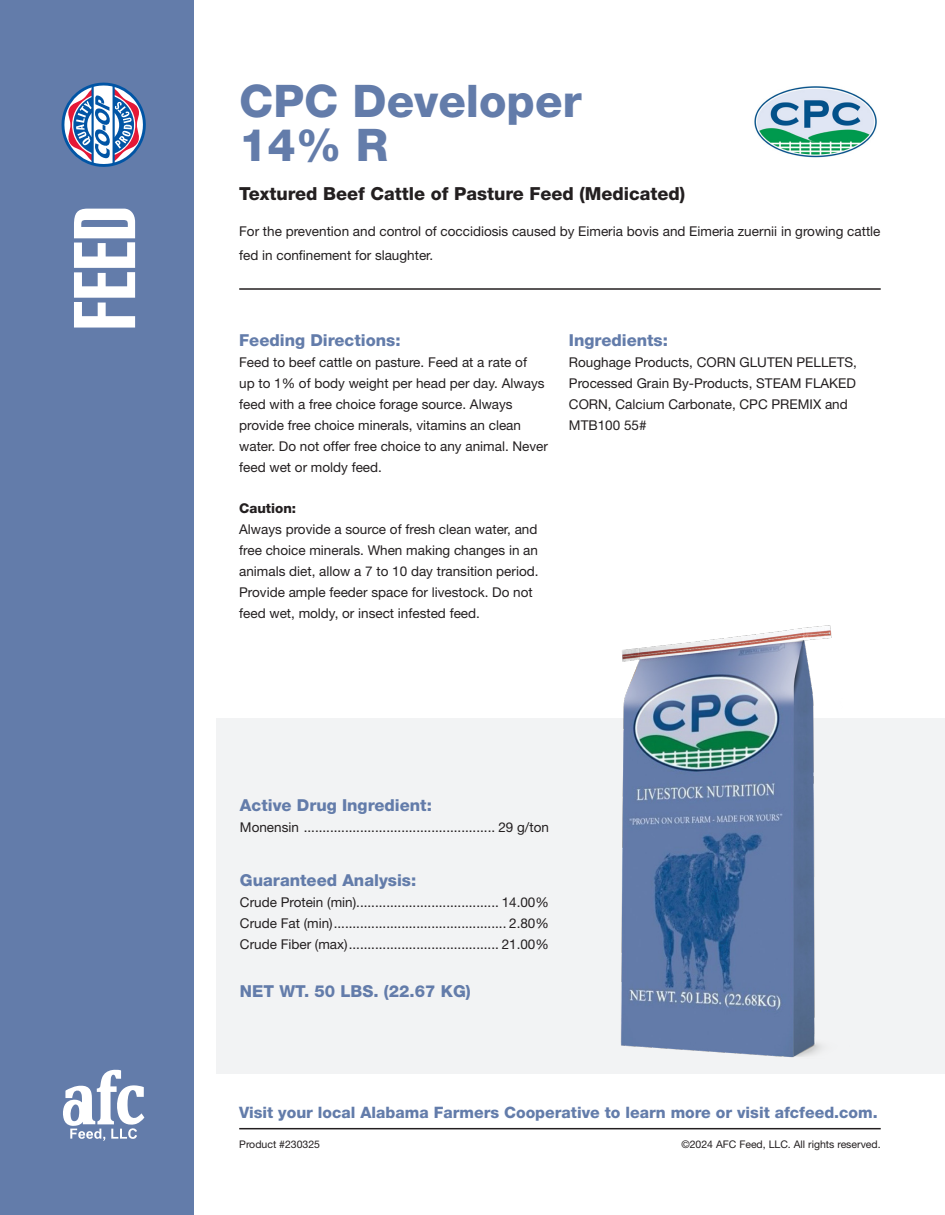
<style>
.page{position:relative;width:945px;height:1215px;background:#fff}
.page>*{position:absolute;margin:0;border:0;box-sizing:border-box;transform-origin:0 0}
.t1{font:800 45px/43.5px "Helvetica Neue";color:#637caa}
.t2{font:800 18px "Helvetica Neue";color:#231f20}
.t3{font:800 16.5px "Helvetica Neue";color:#637caa}
.t4{font:800 15.75px "Helvetica Neue";color:#637caa}
.t5{font:13.5px/21px "Helvetica Neue";color:#231f20}
.t6{font:10.5px "Helvetica Neue";color:#231f20}
.s1{font-weight:800}
</style>
<div class="page">
<div style="left:0;top:0;width:194px;height:1215px;background:#637caa"></div>
<svg style="left:61px;top:82px;width:85px;height:85px"></svg>
<hr style="left:92px;top:86px;width:2px;height:77px;background:#0155a5">
<hr style="left:113px;top:86px;width:2px;height:78px;background:#0155a5">
<svg style="left:63px;top:1070px;width:81px;height:71px"></svg>
<hr style="left:239px;top:288px;width:642px;height:2px;background:#231f20">
<hr style="left:239px;top:1128px;width:642px;height:1px;background:#231f20">
<svg style="left:74px;top:209px;width:61px;height:119px"></svg>
<div style="left:216px;top:718px;width:728px;height:356px;background:#f2f3f4"></div>
<img style="left:620px;top:625px;width:212px;height:433px">
<img style="left:754px;top:86px;width:123px;height:72px">
<p class="t1" style="left:239px;top:79px;width:344px">CPC Developer<br>14% R</p>
<p class="t2" style="left:239px;top:183px;width:448px">Textured Beef Cattle of Pasture Feed (Medicated)</p>
<p class="t5" style="left:239px;top:219px;width:643px;line-height:24px">For the prevention and control of coccidiosis caused by Eimeria bovis and Eimeria zuernii in growing cattle fed in confinement for slaughter.</p>
<p class="t3" style="left:239px;top:330px;width:163px">Feeding Directions:</p>
<p class="t5" style="left:239px;top:352px;width:310px">Feed to beef cattle on pasture. Feed at a rate of<br>up to 1% of body weight per head per day. Always feed with a free choice forage source. Always provide free choice minerals, vitamins an clean water. Do not offer free choice to any animal. Never feed wet or moldy feed.</p>
<p class="t5" style="left:239px;top:498px;width:301px"><span class="s1">Caution:<br></span>Always provide a source of fresh clean water, and free choice minerals. When making changes in an animals diet, allow a 7 to 10 day transition period.<br>Provide ample feeder space for livestock. Do not feed wet, moldy, or insect infested feed.</p>
<p class="t3" style="left:569px;top:330px;width:101px">Ingredients:</p>
<p class="t5" style="left:569px;top:352px;width:290px">Roughage Products, CORN GLUTEN PELLETS, Processed Grain By-Products, STEAM FLAKED CORN, Calcium Carbonate, CPC PREMIX and MTB100 55#</p>
<p class="t3" style="left:240px;top:795px;width:193px">Active Drug Ingredient:</p>
<p class="t5" style="left:240px;top:816px;width:311px">Monensin ................................................... 29 g/ton</p>
<p class="t3" style="left:240px;top:870px;width:178px">Guaranteed Analysis:</p>
<p class="t5" style="left:240px;top:891px;width:311px">Crude Protein (min)...................................... 14.00%</p>
<p class="t5" style="left:240px;top:912px;width:311px">Crude Fat (min).............................................. 2.80%</p>
<p class="t5" style="left:240px;top:933px;width:311px">Crude Fiber (max)........................................ 21.00%</p>
<p class="t3" style="left:240px;top:981px;width:232px">NET WT. 50 LBS. (22.67 KG)</p>
<p class="t4" style="left:239px;top:1103px;width:640px">Visit your local Alabama Farmers Cooperative to learn more or visit afcfeed.com.</p>
<p class="t6" style="left:239px;top:1138px;width:82px">Product #230325</p>
<p class="t6" style="left:681px;top:1138px;width:201px">©2024 AFC Feed, LLC. All rights reserved.</p>
</div>
